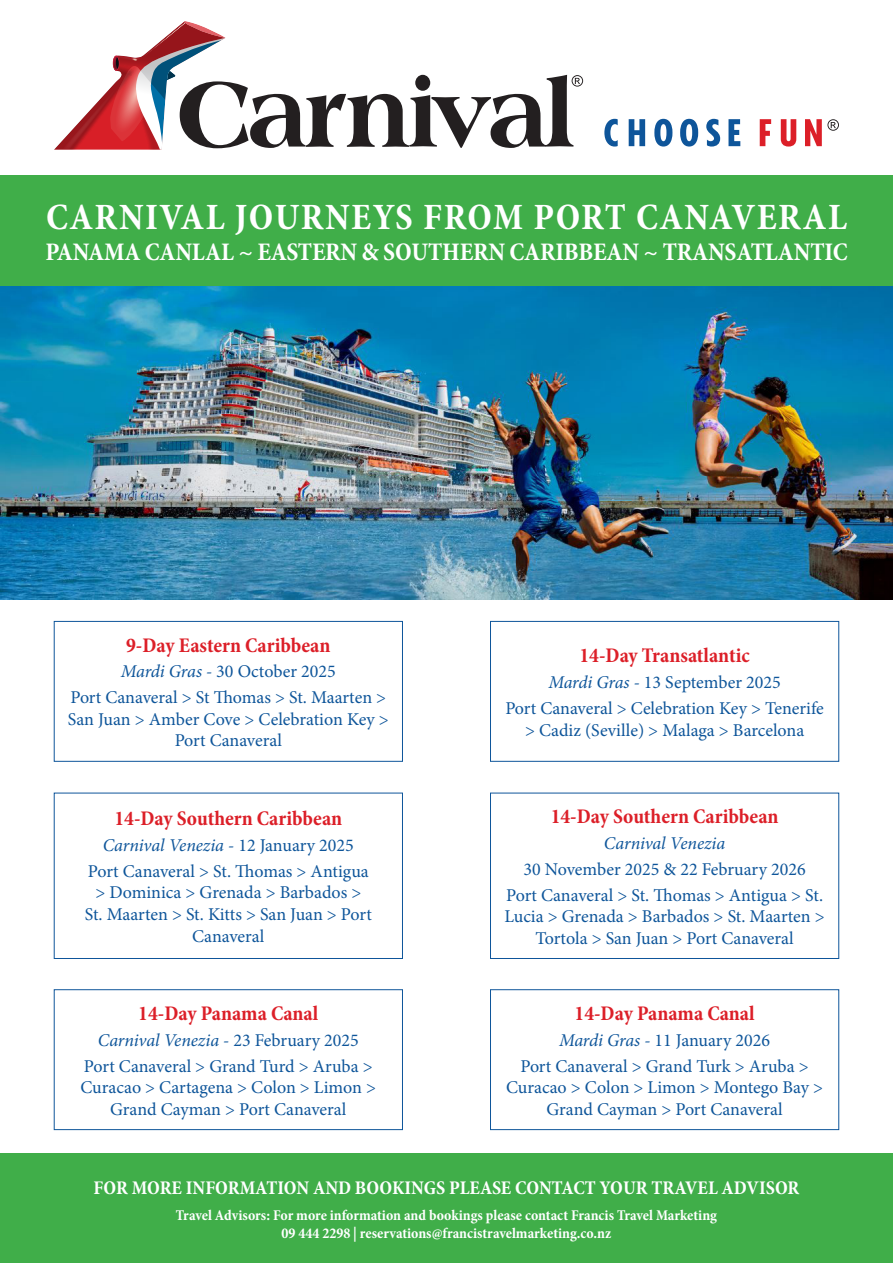
<style>
.page{position:relative;width:893px;height:1263px;background:#fff}
.page>*{position:absolute;margin:0;border:0;box-sizing:border-box;transform-origin:0 0}
.t1{font:700 condensed 37.5px "Minion Pro";letter-spacing:.04em;color:#fff}
.t2{font:700 condensed 25.5px "Minion Pro";letter-spacing:-.01em;color:#fff}
.t3{font:700 condensed 21px "Minion Pro";color:#dc1f28}
.t4{font:700 condensed 19.5px "Minion Pro";color:#fff}
.t5{font:18px/21.6px "Minion Pro";color:#0e559a;text-align:center}
.t6{font:italic 18px "Minion Pro";letter-spacing:-.005em;color:#0e559a}
.t7{font:700 condensed 15px "Minion Pro";color:#fff}
.s1{font-style:italic}
.s2{font-style:normal}
</style>
<div class="page">
<div style="left:0;top:1153px;width:893px;height:110px;background:#40ae49"></div>
<div style="left:0;top:175px;width:893px;height:112px;background:#40ae49"></div>
<div style="left:54px;top:621px;width:349px;height:140px;border:1px solid #0e559a"></div>
<div style="left:490px;top:621px;width:349px;height:140px;border:1px solid #0e559a"></div>
<div style="left:490px;top:989px;width:349px;height:141px;border:1px solid #0e559a"></div>
<div style="left:490px;top:793px;width:349px;height:166px;border:1px solid #0e559a"></div>
<div style="left:54px;top:989px;width:349px;height:141px;border:1px solid #0e559a"></div>
<div style="left:54px;top:793px;width:349px;height:166px;border:1px solid #0e559a"></div>
<svg style="left:604px;top:119px;width:136px;height:28px"></svg>
<svg style="left:54px;top:21px;width:529px;height:129px"></svg>
<svg style="left:760px;top:119px;width:79px;height:28px"></svg>
<img style="left:0;top:287px;width:893px;height:312px">
<p class="t1" style="left:46px;top:191px;width:802px">CARNIVAL JOURNEYS FROM PORT CANAVERAL</p>
<p class="t2" style="left:45px;top:234px;width:804px">PANAMA CANLAL ~ EASTERN &amp; SOUTHERN CARIBBEAN ~ TRANSATLANTIC</p>
<p class="t3" style="left:126px;top:630px;width:206px">9-Day Eastern Caribbean</p>
<p class="t5" style="left:121px;top:661px;width:216px"><span class="s1">Mardi Gras -</span> 30 October 2025</p>
<p class="t5" style="left:68px;top:687px;width:322px">Port Canaveral &gt; St Thomas &gt; St. Maarten &gt;<br>San Juan &gt; Amber Cove &gt; Celebration Key &gt;<br>Port Canaveral</p>
<p class="t3" style="left:114px;top:804px;width:229px">14-Day Southern Caribbean</p>
<p class="t6" style="left:103px;top:833px;width:253px">Carnival Venezia - <span class="s2">12 January 2025</span></p>
<p class="t5" style="left:85px;top:860px;width:288px">Port Canaveral &gt; St. Thomas &gt; Antigua &gt; Dominica &gt; Grenada &gt; Barbados &gt;<br>St. Maarten &gt; St. Kitts &gt; San Juan &gt; Port<br>Canaveral</p>
<p class="t3" style="left:138px;top:999px;width:182px">14-Day Panama Canal</p>
<p class="t6" style="left:98px;top:1028px;width:262px">Carnival Venezia - <span class="s2">23 February 2025</span></p>
<p class="t5" style="left:81px;top:1055px;width:297px">Port Canaveral &gt; Grand Turd &gt; Aruba &gt;<br>Curacao &gt; Cartagena &gt; Colon &gt; Limon &gt;<br>Grand Cayman &gt; Port Canaveral</p>
<p class="t3" style="left:579px;top:641px;width:172px">14-Day Transatlantic</p>
<p class="t5" style="left:548px;top:672px;width:234px"><span class="s1">Mardi Gras -</span> 13 September 2025</p>
<p class="t5" style="left:505px;top:698px;width:320px">Port Canaveral &gt; Celebration Key &gt; Tenerife &gt; Cadiz (Seville) &gt; Malaga &gt; Barcelona</p>
<p class="t3" style="left:551px;top:802px;width:229px">14-Day Southern Caribbean</p>
<p class="t6" style="left:604px;top:831px;width:123px">Carnival Venezia</p>
<p class="t5" style="left:523px;top:858px;width:284px">30 November 2025 &amp; 22 February 2026</p>
<p class="t5" style="left:504px;top:884px;width:322px">Port Canaveral &gt; St. Thomas &gt; Antigua &gt; St.<br>Lucia &gt; Grenada &gt; Barbados &gt; St. Maarten &gt;<br>Tortola &gt; San Juan &gt; Port Canaveral</p>
<p class="t3" style="left:575px;top:999px;width:182px">14-Day Panama Canal</p>
<p class="t5" style="left:559px;top:1029px;width:212px"><span class="s1">Mardi Gras -</span> 11 January 2026</p>
<p class="t5" style="left:506px;top:1055px;width:318px">Port Canaveral &gt; Grand Turk &gt; Aruba &gt;<br>Curacao &gt; Colon &gt; Limon &gt; Montego Bay &gt;<br>Grand Cayman &gt; Port Canaveral</p>
<p class="t4" style="left:94px;top:1174px;width:707px">FOR MORE INFORMATION AND BOOKINGS PLEASE CONTACT YOUR TRAVEL ADVISOR</p>
<p class="t7" style="left:176px;top:1205px;width:543px">Travel Advisors: For more information and bookings please contact Francis Travel Marketing</p>
<p class="t7" style="left:282px;top:1223px;width:331px">09 444 2298 | reservations@francistravelmarketing.co.nz</p>
</div>
